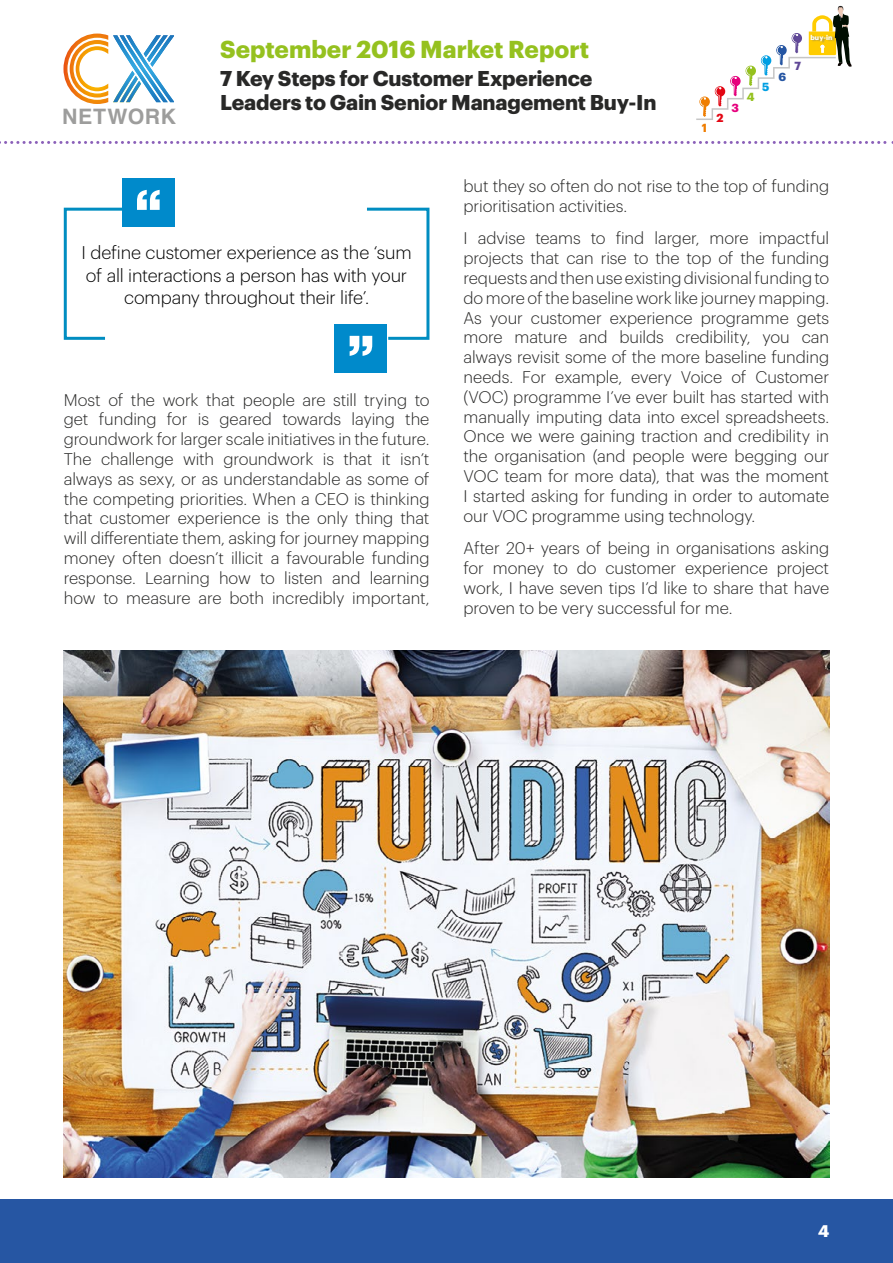
<style>
.page{position:relative;width:893px;height:1263px;background:#fff}
.page>*{position:absolute;margin:0;border:0;box-sizing:border-box;transform-origin:0 0}
.t1{font:900 52.8px "Helvetica Neue";color:#fff}
.t2{font:700 24px "Graphik";color:#95c11f}
.t3{font:700 21.3px "Helvetica";letter-spacing:.03em;color:#9d9d9c}
.t4{font:700 21px/24px "Graphik";letter-spacing:-.01em;color:#282827}
.t5{font:300 18px/22.5px "Graphik";letter-spacing:-.005em;color:#000;text-align:center}
.t6{font:300 16.5px/19.8px "Graphik";letter-spacing:-.005em;color:#282827;text-align:justify}
.t7{font:700 16.5px "Graphik";color:#fff}
.t8{font:700 11.55px "Graphik";color:#ef7d00}
.t9{font:700 11.55px "Graphik";color:#e30613}
.t10{font:700 11.55px "Graphik";color:#e6007d}
.t11{font:700 11.55px "Graphik";color:#95c11f}
.t12{font:700 11.55px "Graphik";color:#009fe3}
.t13{font:700 11.55px "Graphik";color:#2656a3}
.t14{font:700 11.55px "Graphik";color:#604897}
.t15{font:700 6.9px "Graphik";color:#fff}
</style>
<div class="page">
<div style="left:0;top:1200px;width:893px;height:63px;background:#2656a3"></div>
<svg style="left:0;top:141px;width:893px;height:3px"></svg>
<svg style="left:63px;top:34px;width:111px;height:70px"></svg>
<svg style="left:696px;top:6px;width:156px;height:114px"></svg>
<svg style="left:63px;top:207px;width:59px;height:133px"></svg>
<svg style="left:364px;top:207px;width:66px;height:133px"></svg>
<div style="left:122px;top:179px;width:52px;height:48px;background:#008acb"></div>
<div style="left:335px;top:325px;width:52px;height:48px;background:#008acb"></div>
<img style="left:64px;top:651px;width:765px;height:527px">
<p class="t3" style="left:62px;top:99px;width:115px">NETWORK</p>
<h2 class="t2" style="left:220px;top:30px;width:370px">September 2016 Market Report</h2>
<p class="t4" style="left:220px;top:64px;width:438px">7 Key Steps for Customer Experience<br>Leaders to Gain Senior Management Buy-In</p>
<p class="t8" style="left:702px;top:119px;width:7px">1</p>
<p class="t9" style="left:716px;top:109px;width:9px">2</p>
<p class="t10" style="left:732px;top:99px;width:9px">3</p>
<p class="t11" style="left:747px;top:88px;width:9px">4</p>
<p class="t12" style="left:762px;top:78px;width:9px">5</p>
<p class="t13" style="left:778px;top:68px;width:9px">6</p>
<p class="t14" style="left:794px;top:57px;width:8px">7</p>
<p class="t15" style="left:810px;top:32px;width:24px">buy-in</p>
<h1 class="t1" style="left:135px;top:177px;width:29px">“</h1>
<p class="t5" style="left:82px;top:240px;width:332px">I define customer experience as the ‘sum of all interactions a person has with your company throughout their life’.</p>
<h1 class="t1" style="left:347px;top:323px;width:29px">”</h1>
<p class="t6" style="left:64px;top:388px;width:367px">Most of the work that people are still trying to get funding for is geared towards laying the groundwork for larger scale initiatives in the future.<br>The challenge with groundwork is that it isn’t always as sexy, or as understandable as some of the competing priorities. When a CEO is thinking that customer experience is the only thing that will differentiate them, asking for journey mapping money often doesn’t illicit a favourable funding response. Learning how to listen and learning how to measure are both incredibly important,</p>
<p class="t6" style="left:463px;top:175px;width:367px">but they so often do not rise to the top of funding prioritisation activities.</p>
<p class="t6" style="left:463px;top:227px;width:367px">I advise teams to find larger, more impactful projects that can rise to the top of the funding requests and then use existing divisional funding to do more of the baseline work like journey mapping.<br>As your customer experience programme gets more mature and builds credibility, you can always revisit some of the more baseline funding needs. For example, every Voice of Customer (VOC) programme I’ve ever built has started with manually imputing data into excel spreadsheets.<br>Once we were gaining traction and credibility in the organisation (and people were begging our VOC team for more data), that was the moment I started asking for funding in order to automate our VOC programme using technology.</p>
<p class="t6" style="left:463px;top:537px;width:367px">After 20+ years of being in organisations asking for money to do customer experience project work, I have seven tips I’d like to share that have proven to be very successful for me.</p>
<p class="t7" style="left:818px;top:1218px;width:13px">4</p>
</div>
